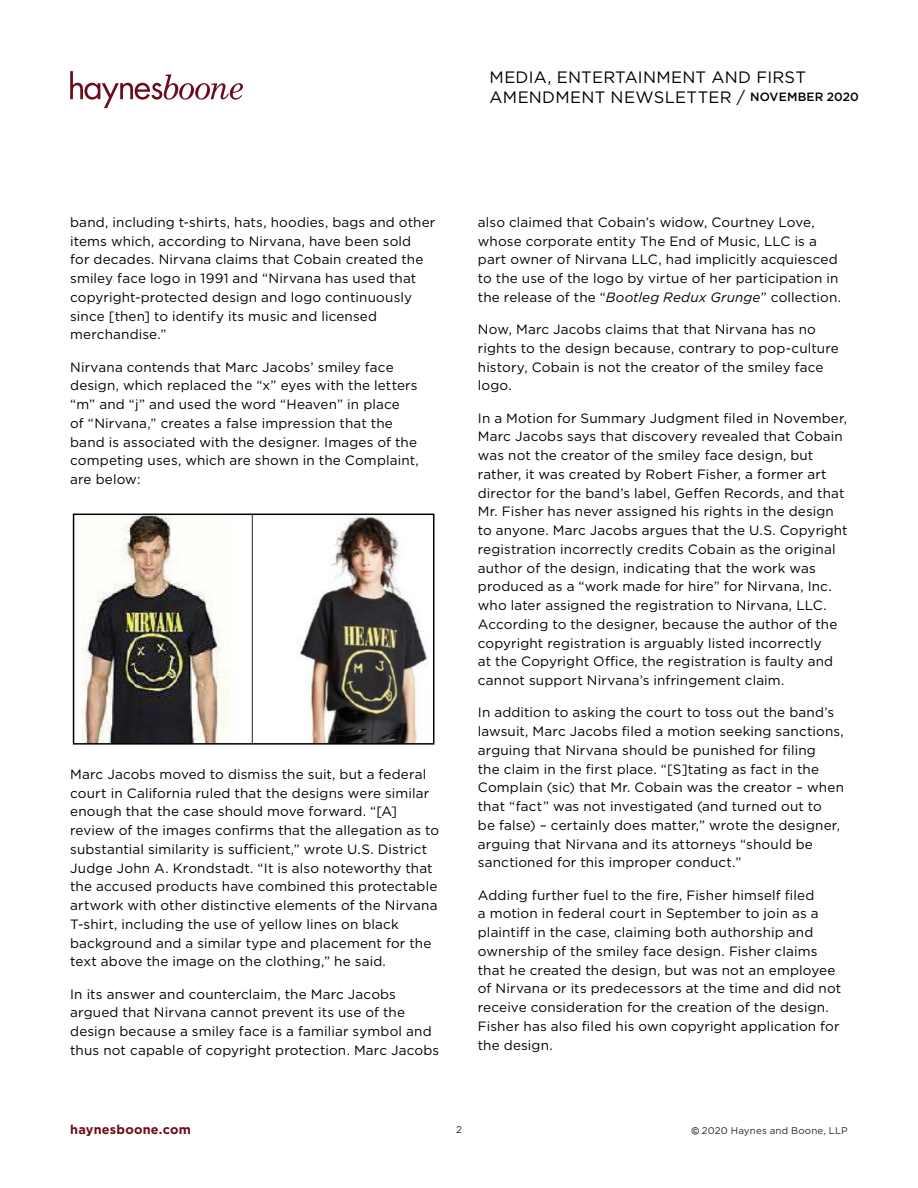
<style>
.page{position:relative;width:918px;height:1188px;background:#fff}
.page>*{position:absolute;margin:0;border:0;box-sizing:border-box;transform-origin:0 0}
.t1{font:16.5px/19.5px "Gotham";letter-spacing:.01em;color:#000}
.t2{font:13.5px/18.8px "Gotham";letter-spacing:.01em;color:#000}
.t3{font:700 12.75px "Gotham";letter-spacing:.02em;color:#6c0b1a}
.t4{font:9.75px "Gotham";letter-spacing:.02em;color:#232629}
.s1{font-weight:500;font-size:12px}
.s2{font-style:italic}
.s3{font-family:"Gill Sans";font-weight:700}
</style>
<div class="page">
<svg style="left:70px;top:71px;width:173px;height:37px"></svg>
<img style="left:82px;top:517px;width:346px;height:225px">
<div style="left:73px;top:514px;width:361px;height:231px;border:2px solid #000"></div>
<p class="t1" style="left:490px;top:67px;width:371px">MEDIA, ENTERTAINMENT AND FIRST<br>AMENDMENT NEWSLETTER / <span class="s1">NOVEMBER 2020</span></p>
<p class="t2" style="left:70px;top:212px;width:367px">band, including t-shirts, hats, hoodies, bags and other items which, according to Nirvana, have been sold<br>for decades. Nirvana claims that Cobain created the smiley face logo in 1991 and “Nirvana has used that copyright-protected design and logo continuously since [then] to identify its music and licensed merchandise.”</p>
<p class="t2" style="left:70px;top:357px;width:350px">Nirvana contends that Marc Jacobs’ smiley face design, which replaced the “x” eyes with the letters “m” and “j” and used the word “Heaven” in place<br>of “Nirvana,” creates a false impression that the band is associated with the designer. Images of the competing uses, which are shown in the Complaint, are below:</p>
<p class="t2" style="left:70px;top:764px;width:370px">Marc Jacobs moved to dismiss the suit, but a federal court in California ruled that the designs were similar enough that the case should move forward. “[A] review of the images confirms that the allegation as to substantial similarity is sufficient,” wrote U.S. District Judge John A. Krondstadt. “It is also noteworthy that the accused products have combined this protectable artwork with other distinctive elements of the Nirvana T-shirt, including the use of yellow lines on black background and a similar type and placement for the text above the image on the clothing,” he said.</p>
<p class="t2" style="left:70px;top:984px;width:371px">In its answer and counterclaim, the Marc Jacobs argued that Nirvana cannot prevent its use of the design because a smiley face is a familiar symbol and thus not capable of copyright protection. Marc Jacobs</p>
<p class="t2" style="left:478px;top:212px;width:365px">also claimed that Cobain’s widow, Courtney Love, whose corporate entity The End of Music, LLC is a part owner of Nirvana LLC, had implicitly acquiesced to the use of the logo by virtue of her participation in the release of the “<span class="s2">Bootleg Redux Grunge</span>” collection.</p>
<p class="t2" style="left:478px;top:320px;width:362px">Now, Marc Jacobs claims that that Nirvana has no rights to the design because, contrary to pop-culture history, Cobain is not the creator of the smiley face logo.</p>
<p class="t2" style="left:478px;top:408px;width:371px">In a Motion for Summary Judgment filed in November, Marc Jacobs says that discovery revealed that Cobain was not the creator of the smiley face design, but rather, it was created by Robert Fisher, a former art director for the band’s label, Geffen Records, and that Mr. Fisher has never assigned his rights in the design to anyone. Marc Jacobs argues that the U.S. Copyright registration incorrectly credits Cobain as the original author of the design, indicating that the work was produced as a “work made for hire” for Nirvana, Inc. who later assigned the registration to Nirvana, LLC.<br>According to the designer, because the author of the copyright registration is arguably listed incorrectly<br>at the Copyright Office, the registration is faulty and cannot support Nirvana’s infringement claim.</p>
<p class="t2" style="left:478px;top:703px;width:368px">In addition to asking the court to toss out the band’s lawsuit, Marc Jacobs filed a motion seeking sanctions, arguing that Nirvana should be punished for filing<br>the claim in the first place. “[S]tating as fact in the Complain (sic) that Mr. Cobain was the creator – when that “fact” was not investigated (and turned out to<br>be false) – certainly does matter,” wrote the designer, arguing that Nirvana and its attorneys “should be sanctioned for this improper conduct.”</p>
<p class="t2" style="left:478px;top:885px;width:365px">Adding further fuel to the fire, Fisher himself filed<br>a motion in federal court in September to join as a plaintiff in the case, claiming both authorship and ownership of the smiley face design. Fisher claims that he created the design, but was not an employee of Nirvana or its predecessors at the time and did not receive consideration for the creation of the design.<br>Fisher has also filed his own copyright application for the design.</p>
<p class="t3" style="left:70px;top:1121px;width:122px">haynesboone.com</p>
<p class="t4" style="left:456px;top:1124px;width:7px">2</p>
<p class="t4" style="left:692px;top:1124px;width:158px"><span class="s3">©</span> 2020 Haynes and Boone, LLP</p>
</div>
